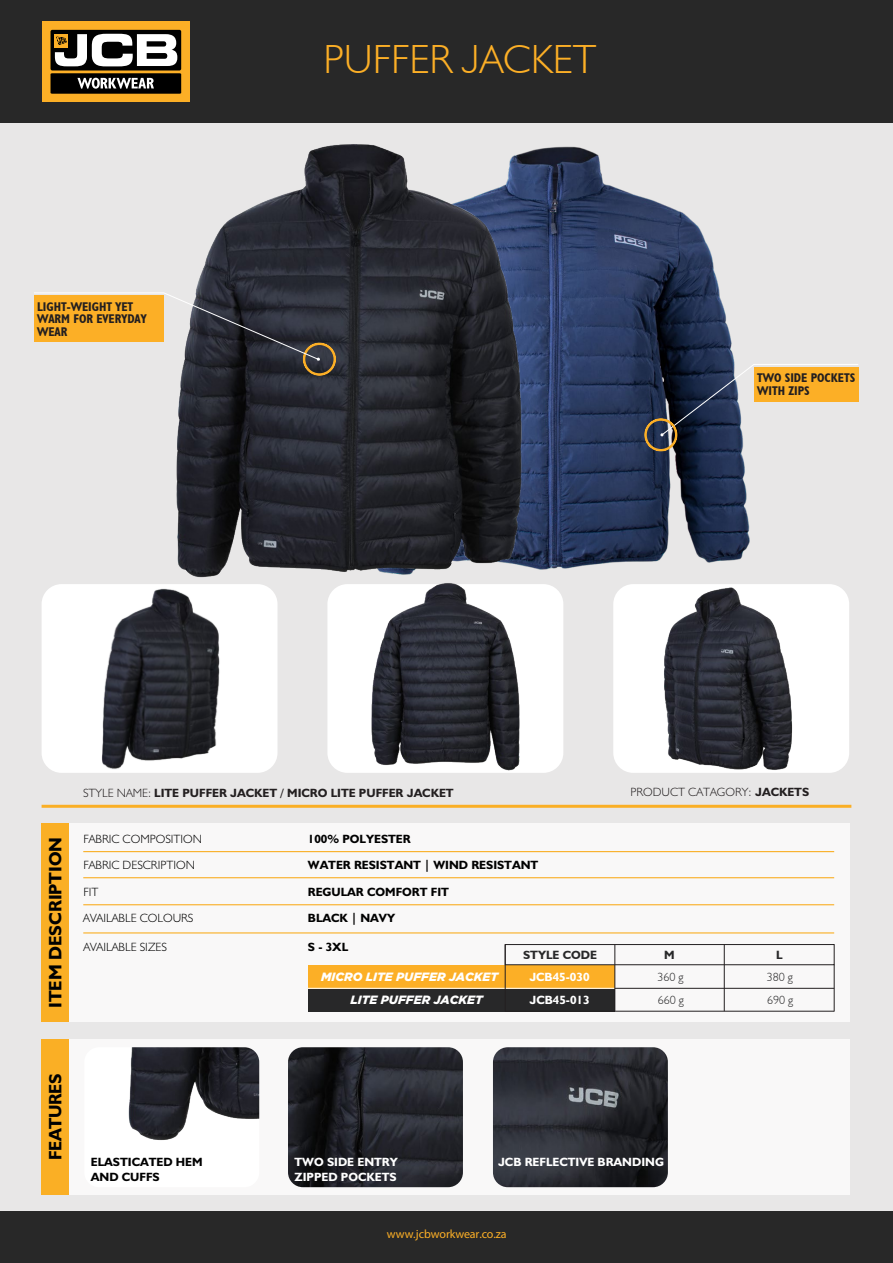
<style>
.page{position:relative;width:893px;height:1263px;background:#fff}
.page>*{position:absolute;margin:0;border:0;box-sizing:border-box;transform-origin:0 0}
.t1{font:300 40.65px "JCB Euro";color:#fcaf26}
.t2{font:700 18px "JCB Euro";color:#010101}
.t3{font:700 condensed 12.6px/12.6px "JCB Euro";color:#231f20}
.t4{font:12px "JCB Bold";color:#010101}
.t5{font:12px "JCB Light";color:#010101}
.t6{font:12px/14.4px "JCB Bold";color:#fff}
.t7{font:12px "JCB Bold";color:#231f20}
.t8{font:italic 900 12px/23px "Gotham";color:#fff}
.t9{font:12px "JCB Light";color:#231f20}
.t10{font:12px/14.4px "JCB Bold";color:#000}
.t11{font:12px "Myriad Pro";letter-spacing:-.01em;color:#fcaf26}
.t12{font:300 12px/23.2px "JCB Euro";color:#282829}
.t13{font:700 12px "JCB Euro";color:#282829}
.s1{font-family:"JCB Light"}
.s2{font-family:"JCB Bold"}
</style>
<div class="page">
<div style="left:0;top:123px;width:893px;height:1088px;background:#e8e7e7"></div>
<div style="left:0;top:0;width:893px;height:123px;background:#282828"></div>
<hr style="left:42px;top:805px;width:809px;height:3px;background:#faaf25">
<div style="left:0;top:1211px;width:893px;height:52px;background:#282828"></div>
<div style="left:69px;top:824px;width:780px;height:198px;background:#f9f8f8"></div>
<div style="left:42px;top:824px;width:27px;height:198px;background:#faaf25"></div>
<div style="left:42px;top:21px;width:148px;height:80px;background:#fcaf26"></div>
<div style="left:51px;top:30px;width:130px;height:40px;background:#000;border-radius:2px"></div>
<svg style="left:55px;top:34px;width:122px;height:32px"></svg>
<svg style="left:51px;top:73px;width:130px;height:21px;background:#312f2b"></svg>
<div style="left:42px;top:1039px;width:27px;height:156px;background:#faaf25"></div>
<div style="left:69px;top:1039px;width:780px;height:156px;background:#f9f8f8"></div>
<div style="left:84px;top:1047px;width:175px;height:140px;background:#fff;border-radius:15px"></div>
<img style="left:128px;top:1047px;width:131px;height:93px">
<img style="left:493px;top:1047px;width:175px;height:140px">
<img style="left:288px;top:1047px;width:175px;height:140px">
<div style="left:327px;top:584px;width:236px;height:189px;background:#fff;border-radius:20px"></div>
<img style="left:371px;top:584px;width:149px;height:187px">
<div style="left:613px;top:584px;width:236px;height:189px;background:#fff;border-radius:20px"></div>
<img style="left:664px;top:587px;width:129px;height:183px">
<div style="left:42px;top:584px;width:235px;height:189px;background:#fff;border-radius:20px"></div>
<img style="left:101px;top:588px;width:119px;height:181px">
<hr style="left:83px;top:851px;width:751px;height:1px;background:#faaf25">
<hr style="left:83px;top:932px;width:751px;height:1px;background:#faaf25">
<hr style="left:83px;top:877px;width:751px;height:1px;background:#faaf25">
<hr style="left:83px;top:904px;width:751px;height:1px;background:#faaf25">
<div style="left:308px;top:988px;width:307px;height:23px;background:#282829"></div>
<div style="left:308px;top:965px;width:307px;height:23px;background:#fcaf26"></div>
<div style="left:505px;top:944px;width:329px;height:21px;border:1px solid #231f20"></div>
<hr style="left:834px;top:964px;width:1px;height:47px;background:#231f20">
<hr style="left:724px;top:944px;width:1px;height:67px;background:#231f20">
<hr style="left:308px;top:988px;width:307px;height:1px;background:#fff">
<hr style="left:615px;top:988px;width:219px;height:1px;background:#231f20">
<hr style="left:505px;top:1011px;width:329px;height:1px;background:#231f20">
<hr style="left:505px;top:944px;width:1px;height:67px;background:#231f20">
<hr style="left:614px;top:944px;width:1px;height:67px;background:#231f20">
<img style="left:573px;top:146px;width:177px;height:422px">
<img style="left:176px;top:144px;width:397px;height:440px">
<svg style="left:34px;top:292px;width:302px;height:83px"></svg>
<svg style="left:645px;top:363px;width:214px;height:88px"></svg>
<p class="t3" style="left:37px;top:300px;width:111px">LIGHT-WEIGHT YET<br>WARM FOR EVERYDAY<br>WEAR</p>
<h1 class="t1" style="left:324px;top:35px;width:274px">PUFFER JACKET</h1>
<p class="t3" style="left:757px;top:371px;width:100px">TWO SIDE POCKETS<br>WITH ZIPS</p>
<h2 class="t2" style="left:44px;top:1008px;width:173px;rotate:-90deg">ITEM DESCRIPTION</h2>
<p class="t7" style="left:83px;top:785px;width:372px"><span class="s1">STYLE NAME:</span> LITE PUFFER JACKET / MICRO LITE PUFFER JACKET</p>
<p class="t9" style="left:630px;top:785px;width:180px">PRODUCT CATAGORY: <span class="s2">JACKETS</span></p>
<p class="t5" style="left:83px;top:832px;width:120px">FABRIC COMPOSITION</p>
<p class="t4" style="left:308px;top:832px;width:104px">100% POLYESTER</p>
<p class="t5" style="left:83px;top:858px;width:113px">FABRIC DESCRIPTION</p>
<p class="t4" style="left:308px;top:858px;width:232px">WATER RESISTANT | WIND RESISTANT</p>
<p class="t5" style="left:83px;top:884px;width:17px">FIT</p>
<p class="t4" style="left:308px;top:884px;width:142px">REGULAR COMFORT FIT</p>
<p class="t5" style="left:83px;top:911px;width:112px">AVAILABLE COLOURS</p>
<p class="t4" style="left:308px;top:910px;width:89px">BLACK | NAVY</p>
<p class="t5" style="left:83px;top:939px;width:85px">AVAILABLE SIZES</p>
<p class="t4" style="left:308px;top:939px;width:42px">S - 3XL</p>
<p class="t8" style="left:350px;top:965px;width:149px;text-indent:-29px">MICRO LITE PUFFER JACKET<br>LITE PUFFER JACKET</p>
<p class="t13" style="left:523px;top:947px;width:75px">STYLE CODE</p>
<p class="t6" style="left:529px;top:992px;width:62px">JCB45-013</p>
<p class="t6" style="left:529px;top:969px;width:62px">JCB45-030</p>
<p class="t13" style="left:664px;top:947px;width:12px">M</p>
<p class="t13" style="left:776px;top:947px;width:8px">L</p>
<p class="t12" style="left:658px;top:988px;width:28px">660 g</p>
<p class="t12" style="left:767px;top:965px;width:28px">380 g<br>690 g</p>
<p class="t12" style="left:657px;top:965px;width:28px">360 g</p>
<h2 class="t2" style="left:44px;top:1160px;width:88px;rotate:-90deg">FEATURES</h2>
<p class="t10" style="left:91px;top:1155px;width:113px">ELASTICATED HEM<br>AND CUFFS</p>
<p class="t6" style="left:498px;top:1155px;width:167px">JCB REFLECTIVE BRANDING</p>
<p class="t6" style="left:295px;top:1155px;width:105px">TWO SIDE ENTRY<br>ZIPPED POCKETS</p>
<p class="t11" style="left:387px;top:1226px;width:121px">www.jcbworkwear.co.za</p>
</div>
